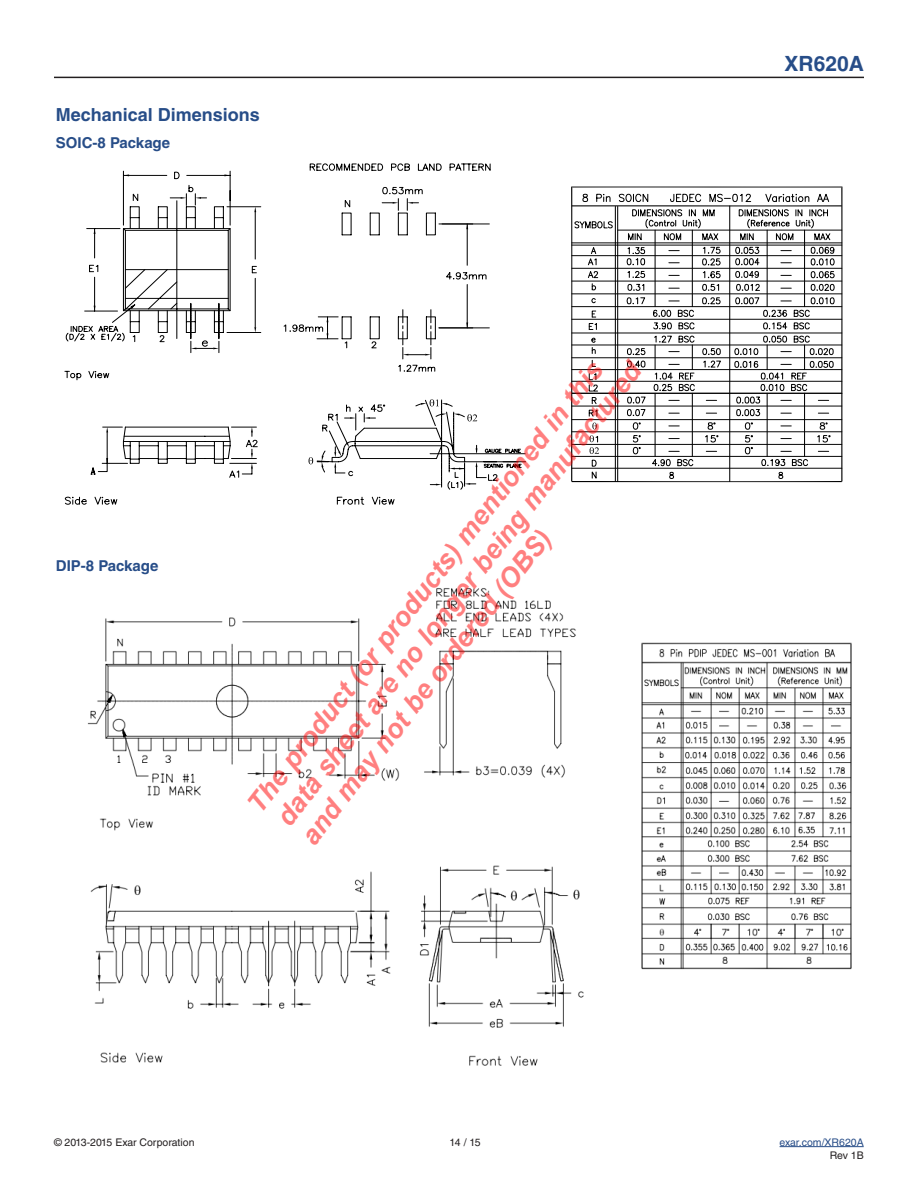
<style>
.page{position:relative;width:918px;height:1188px;background:#fff}
.page>*{position:absolute;margin:0;border:0;box-sizing:border-box;transform-origin:0 0}
.t1{font:italic 700 27px/31.2px "Arial";color:rgb(255 0 0/.5)}
.t2{font:700 21px "Helvetica LT Std";color:#274d88}
.t3{font:700 18px "Helvetica LT Std";color:#274d88}
.t4{font:700 15px "Helvetica LT Std";color:#274d88}
.t5{font:10.5px "Helvetica LT Std";color:#231f20}
.t6{font:10.5px "Helvetica LT Std";color:#274d88}
</style>
<div class="page">
<hr style="left:780px;top:1146px;width:84px;height:1px;background:#274d88">
<svg style="left:64px;top:163px;width:462px;height:342px"></svg>
<svg style="left:571px;top:187px;width:271px;height:295px"></svg>
<img style="left:87px;top:588px;width:765px;height:478px">
<div style="left:613px;top:1027px;width:261px;height:81px;background:#fff"></div>
<hr style="left:54px;top:77px;width:810px;height:1px;background:#231f20">
<p class="t3" style="left:56px;top:104px;width:205px">Mechanical Dimensions</p>
<p class="t4" style="left:56px;top:133px;width:116px">SOIC-8 Package</p>
<p class="t4" style="left:56px;top:557px;width:104px">DIP-8 Package</p>
<p class="t1" style="left:240px;top:799px;width:587px;rotate:-52deg">The product (or products) mentioned in this data sheet are no longer being manufactured and may not be ordered (OBS)</p>
<p class="t2" style="left:785px;top:50px;width:81px">XR620A</p>
<p class="t5" style="left:54px;top:1136px;width:142px">© 2013-2015 Exar Corporation</p>
<p class="t5" style="left:450px;top:1136px;width:33px">14 / 15</p>
<p class="t6" style="left:780px;top:1136px;width:86px">exar.com/XR620A</p>
<p class="t5" style="left:830px;top:1149px;width:35px">Rev 1B</p>
</div>
